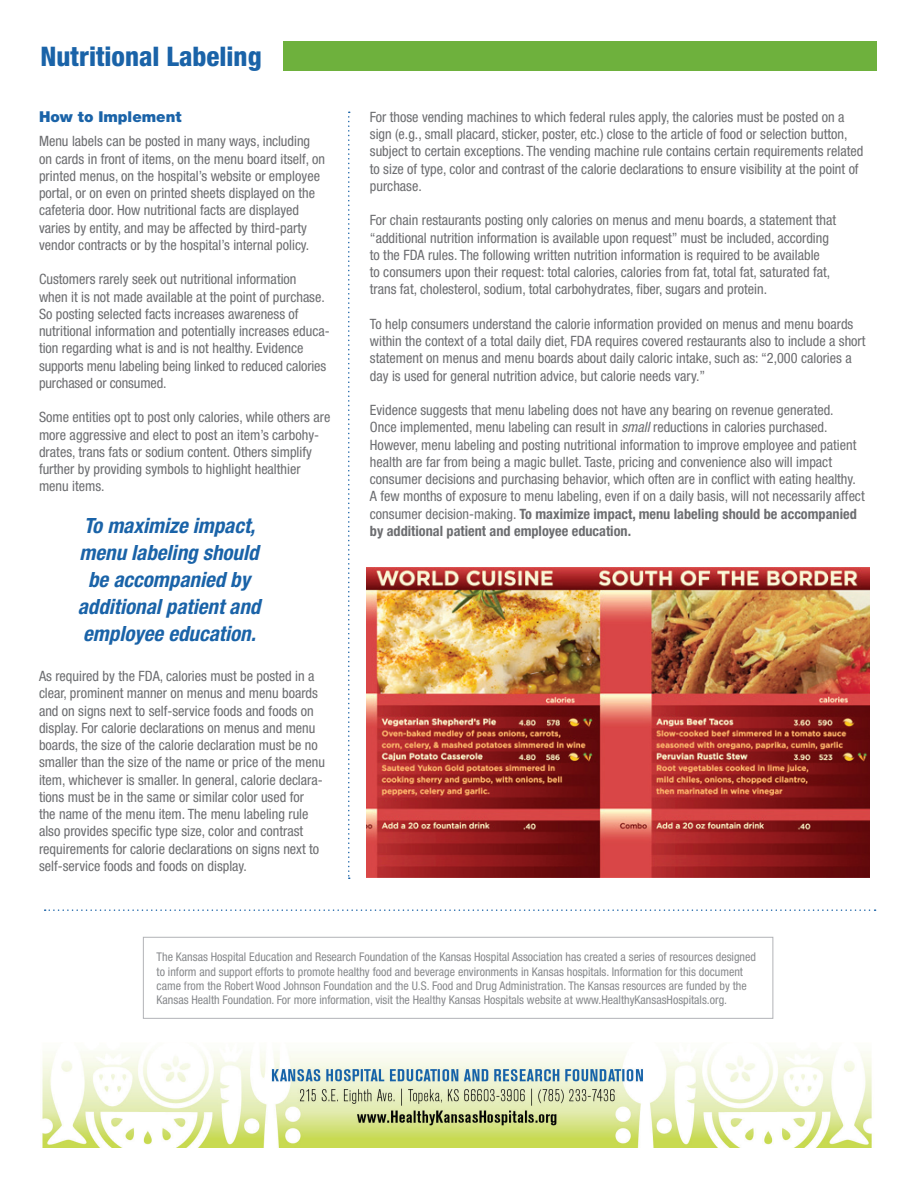
<style>
.page{position:relative;width:918px;height:1188px;background:#fff}
.page>*{position:absolute;margin:0;border:0;box-sizing:border-box;transform-origin:0 0}
.t1{font:800 condensed 27px "Helvetica Neue LT Std";color:#1a63a8}
.t2{font:italic 700 condensed 21px/27px "Helvetica Neue LT Std";color:#1a63a8;text-align:center}
.t3{font:900 15px "Helvetica Neue LT Std";color:#1a63a8}
.t4{font:condensed 14.25px/17.2px "Helvetica Neue LT Std";color:#6c6d70}
.t5{font:700 condensed 14.25px "Helvetica Neue LT Std";color:#6c6d70}
.t6{font:condensed 12px/14.4px "Helvetica Neue LT Std";color:#87898c}
.s1{font-style:italic}
.s2{font-weight:700}
</style>
<div class="page">
<div style="left:284px;top:42px;width:594px;height:29px;background:#6eb13d"></div>
<svg style="left:348px;top:112px;width:2px;height:767px"></svg>
<div style="left:143px;top:937px;width:630px;height:82px;border:1px solid #b2b3b7"></div>
<svg style="left:45px;top:909px;width:831px;height:2px"></svg>
<img style="left:42px;top:1049px;width:830px;height:99px">
<img style="left:367px;top:567px;width:502px;height:311px">
<h1 class="t1" style="left:40px;top:39px;width:223px">Nutritional Labeling</h1>
<p class="t4" style="left:370px;top:108px;width:495px">For those vending machines to which federal rules apply, the calories must be posted on a sign (e.g., small placard, sticker, poster, etc.) close to the article of food or selection button, subject to certain exceptions. The vending machine rule contains certain requirements related to size of type, color and contrast of the calorie declarations to ensure visibility at the point of purchase.</p>
<p class="t4" style="left:370px;top:212px;width:468px">For chain restaurants posting only calories on menus and menu boards, a statement that “additional nutrition information is available upon request” must be included, according to the FDA rules. The following written nutrition information is required to be available<br>to consumers upon their request: total calories, calories from fat, total fat, saturated fat, trans fat, cholesterol, sodium, total carbohydrates, fiber, sugars and protein.</p>
<p class="t4" style="left:370px;top:315px;width:497px">To help consumers understand the calorie information provided on menus and menu boards within the context of a total daily diet, FDA requires covered restaurants also to include a short statement on menus and menu boards about daily caloric intake, such as: “2,000 calories a day is used for general nutrition advice, but calorie needs vary.”</p>
<p class="t4" style="left:370px;top:401px;width:496px">Evidence suggests that menu labeling does not have any bearing on revenue generated.<br>Once implemented, menu labeling can result in <span class="s1">small</span> reductions in calories purchased.<br>However, menu labeling and posting nutritional information to improve employee and patient health are far from being a magic bullet. Taste, pricing and convenience also will impact consumer decisions and purchasing behavior, which often are in conflict with eating healthy.<br>A few months of exposure to menu labeling, even if on a daily basis, will not necessarily affect consumer decision-making. <span class="s2">To maximize impact, menu labeling should be accompanied</span></p>
<p class="t3" style="left:39px;top:108px;width:144px">How to Implement</p>
<p class="t4" style="left:39px;top:133px;width:288px">Menu labels can be posted in many ways, including on cards in front of items, on the menu board itself, on printed menus, on the hospital’s website or employee portal, or on even on printed sheets displayed on the cafeteria door. How nutritional facts are displayed varies by entity, and may be affected by third-party vendor contracts or by the hospital’s internal policy.</p>
<p class="t4" style="left:39px;top:271px;width:292px">Customers rarely seek out nutritional information<br>when it is not made available at the point of purchase.<br>So posting selected facts increases awareness of nutritional information and potentially increases educa&shy;tion regarding what is and is not healthy. Evidence supports menu labeling being linked to reduced calories purchased or consumed.</p>
<p class="t4" style="left:39px;top:409px;width:293px">Some entities opt to post only calories, while others are more aggressive and elect to post an item’s carbohy&shy;drates, trans fats or sodium content. Others simplify further by providing symbols to highlight healthier menu items.</p>
<h2 class="t2" style="left:84px;top:512px;width:173px">To maximize impact,</h2>
<p class="t5" style="left:370px;top:522px;width:263px">by additional patient and employee education.</p>
<h2 class="t2" style="left:78px;top:540px;width:184px">menu labeling should be accompanied by additional patient and employee education.</h2>
<p class="t4" style="left:39px;top:667px;width:288px">As required by the FDA, calories must be posted in a clear, prominent manner on menus and menu boards and on signs next to self-service foods and foods on display. For calorie declarations on menus and menu boards, the size of the calorie declaration must be no smaller than the size of the name or price of the menu item, whichever is smaller. In general, calorie declara&shy;tions must be in the same or similar color used for<br>the name of the menu item. The menu labeling rule also provides specific type size, color and contrast requirements for calorie declarations on signs next to self-service foods and foods on display.</p>
<p class="t6" style="left:157px;top:950px;width:601px">The Kansas Hospital Education and Research Foundation of the Kansas Hospital Association has created a series of resources designed to inform and support efforts to promote healthy food and beverage environments in Kansas hospitals. Information for this document came from the Robert Wood Johnson Foundation and the U.S. Food and Drug Administration. The Kansas resources are funded by the Kansas Health Foundation. For more information, visit the Healthy Kansas Hospitals website at www.HealthyKansasHospitals.org.</p>
</div>
